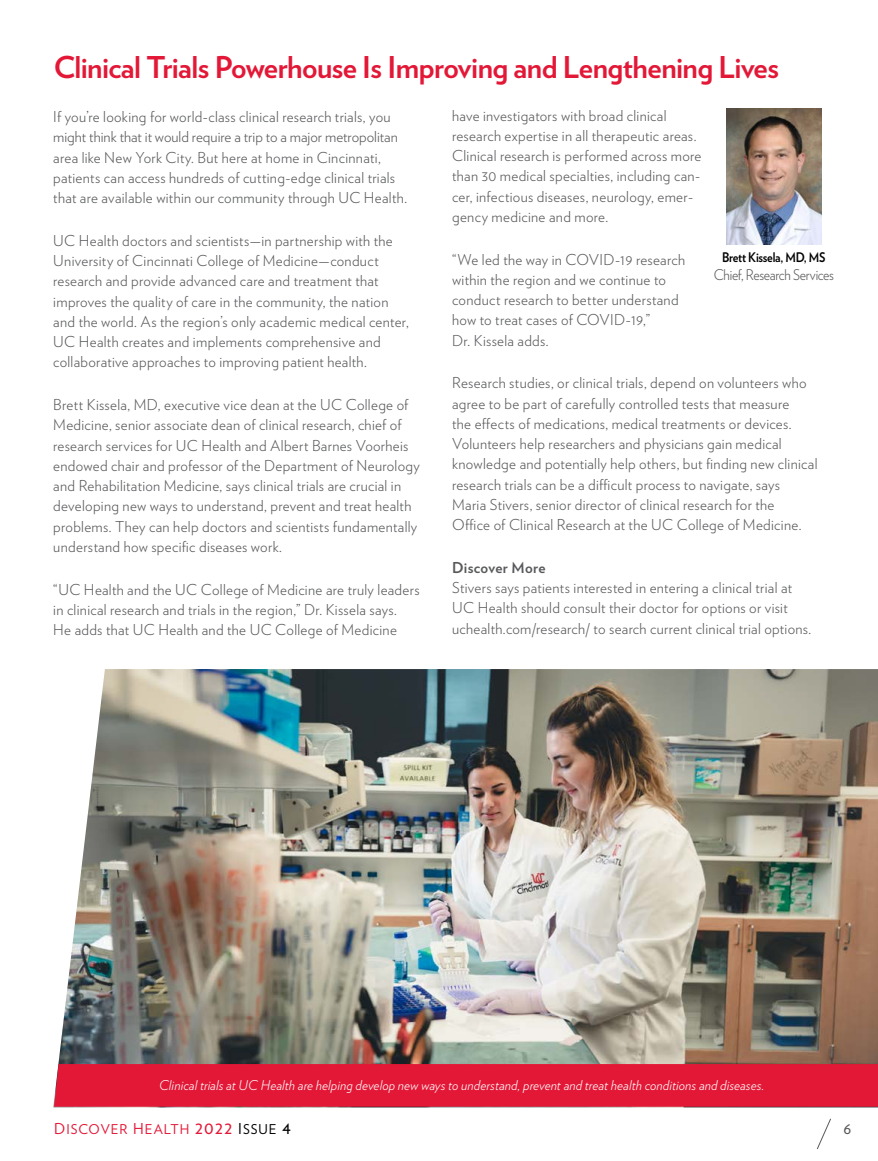
<style>
.page{position:relative;width:878px;height:1161px;background:#fff}
.page>*{position:absolute;margin:0;border:0;box-sizing:border-box;transform-origin:0 0}
.t1{font:700 30px "Verlag";letter-spacing:-.02em;color:#e31837}
.t2{font:16.5px "Verlag";color:#58595b}
.t3{font:300 15px/20.2px "Verlag";letter-spacing:.02em;color:#58595b}
.t4{font:700 15px "Verlag";letter-spacing:.02em;color:#58595b}
.t5{font:300 14.7px "Verlag";letter-spacing:-.02em;color:#58595b;scale:.93 1}
.t6{font:italic 300 13.5px "Verlag";letter-spacing:.01em;color:#fff}
.t7{font:13.5px "Verlag";letter-spacing:.075em;color:#e31837}
.t8{font:700 13.2px "Verlag";letter-spacing:-.02em;color:#000;scale:.9 1}
.s1{font-size:15px}
.s2{font-size:18px}
.s3{font-size:15px;color:#000}
.s4{color:#000}
.s5{font-size:18px;color:#000}
</style>
<div class="page">
<svg style="left:817px;top:1118px;width:14px;height:31px"></svg>
<img style="left:53px;top:669px;width:825px;height:438px">
<img style="left:726px;top:109px;width:95px;height:135px">
<div style="left:54px;top:1064px;width:824px;height:43px;background:#e31837"></div>
<h1 class="t1" style="left:54px;top:44px;width:726px">Clinical Trials Powerhouse Is Improving and Lengthening Lives</h1>
<p class="t3" style="left:53px;top:106px;width:355px">If you’re looking for world-class clinical research trials, you might think that it would require a trip to a major metropolitan area like New York City. But here at home in Cincinnati, patients can access hundreds of cutting-edge clinical trials that are available within our community through UC Health.</p>
<p class="t3" style="left:53px;top:229px;width:357px">UC Health doctors and scientists—in partnership with the University of Cincinnati College of Medicine—conduct research and provide advanced care and treatment that improves the quality of care in the community, the nation and the world. As the region’s only academic medical center, UC Health creates and implements comprehensive and collaborative approaches to improving patient health.</p>
<p class="t3" style="left:53px;top:394px;width:368px">Brett Kissela, MD, executive vice dean at the UC College of Medicine, senior associate dean of clinical research, chief of research services for UC Health and Albert Barnes Voorheis endowed chair and professor of the Department of Neurology and Rehabilitation Medicine, says clinical trials are crucial in developing new ways to understand, prevent and treat health problems. They can help doctors and scientists fundamentally understand how specific diseases work.</p>
<p class="t3" style="left:53px;top:578px;width:368px">“UC Health and the UC College of Medicine are truly leaders in clinical research and trials in the region,” Dr. Kissela says.<br>He adds that UC Health and the UC College of Medicine</p>
<p class="t3" style="left:452px;top:104px;width:251px">have investigators with broad clinical research expertise in all therapeutic areas.<br>Clinical research is performed across more than 30 medical specialties, including can&shy;cer, infectious diseases, neurology, emer&shy;gency medicine and more.</p>
<p class="t3" style="left:452px;top:248px;width:234px">“We led the way in COVID-19 research within the region and we continue to conduct research to better understand how to treat cases of COVID-19,”<br>Dr. Kissela adds.</p>
<p class="t3" style="left:452px;top:372px;width:367px">Research studies, or clinical trials, depend on volunteers who agree to be part of carefully controlled tests that measure<br>the effects of medications, medical treatments or devices.<br>Volunteers help researchers and physicians gain medical knowledge and potentially help others, but finding new clinical research trials can be a difficult process to navigate, says Maria Stivers, senior director of clinical research for the<br>Office of Clinical Research at the UC College of Medicine.</p>
<p class="t4" style="left:452px;top:556px;width:95px">Discover More</p>
<p class="t3" style="left:452px;top:577px;width:361px">Stivers says patients interested in entering a clinical trial at<br>UC Health should consult their doctor for options or visit uchealth.com/research/ to search current clinical trial options.</p>
<p class="t8" style="left:722px;top:246px;width:116px">Brett Kissela, MD, MS</p>
<p class="t5" style="left:713px;top:264px;width:131px">Chief, Research Services</p>
<p class="t6" style="left:159px;top:1075px;width:606px">Clinical trials at UC Health are helping develop new ways to understand, prevent and treat health conditions and diseases.</p>
<p class="t7" style="left:54px;top:1119px;width:238px"><span class="s1">D</span>ISCOVER <span class="s1">H</span>EALTH <span class="s2">2022</span> <span class="s3">I</span><span class="s4">SSUE</span> <span class="s5">4</span></p>
<p class="t2" style="left:843px;top:1116px;width:9px">6</p>
</div>
